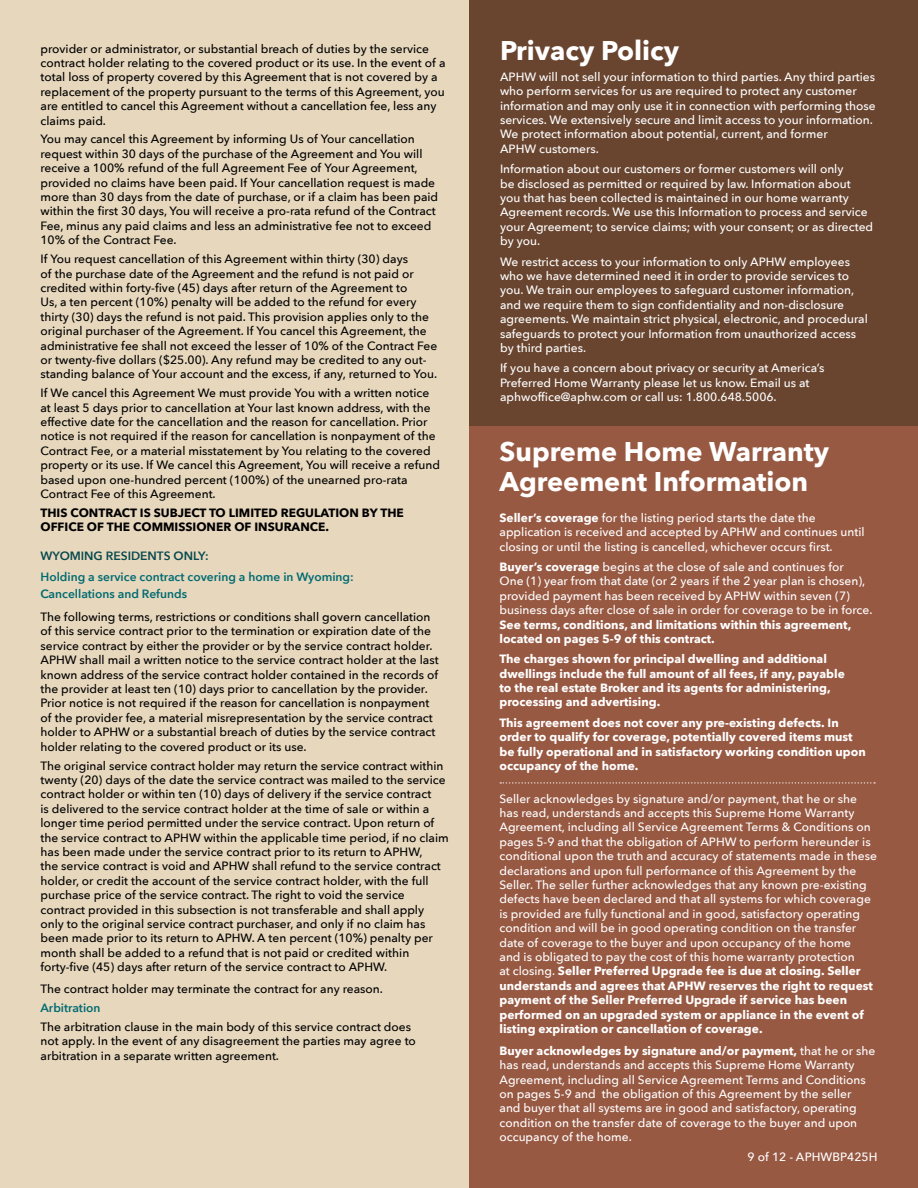
<style>
.page{position:relative;width:918px;height:1188px;background:#e7d7bd}
.page>*{position:absolute;margin:0;border:0;box-sizing:border-box;transform-origin:0 0}
.t1{font:700 27px/30px "Avenir Next";color:#fff}
.t2{font:500 12px/14.4px "Avenir Next";color:#000}
.t3{font:500 12px/14.4px "Avenir Next";color:#fff}
.t4{font:700 12px/14.4px "Avenir Next";color:#fff}
.t5{font:700 12px/14.4px "Avenir Next";color:#000}
.t6{font:600 12px/16.5px "Avenir Next";color:#006b71}
.t7{font:600 12px "Avenir Next";color:#07494d}
.s1{font-weight:700}
</style>
<div class="page">
<div style="left:469px;top:0;width:449px;height:1188px;background:#985943"></div>
<svg style="left:500px;top:782px;width:375px;height:2px"></svg>
<div style="left:469px;top:0;width:449px;height:426px;background:#694530"></div>
<p class="t2" style="left:40px;top:41px;width:407px">provider or administrator, or substantial breach of duties by the service contract holder relating to the covered product or its use. In the event of a total loss of property covered by this Agreement that is not covered by a replacement of the property pursuant to the terms of this Agreement, you are entitled to cancel this Agreement without a cancellation fee, less any claims paid.</p>
<p class="t2" style="left:40px;top:132px;width:399px">You may cancel this Agreement by informing Us of Your cancellation request within 30 days of the purchase of the Agreement and You will receive a 100% refund of the full Agreement Fee of Your Agreement, provided no claims have been paid. If Your cancellation request is made more than 30 days from the date of purchase, or if a claim has been paid within the first 30 days, You will receive a pro-rata refund of the Contract Fee, minus any paid claims and less an administrative fee not to exceed 10% of the Contract Fee.</p>
<p class="t2" style="left:40px;top:251px;width:398px">If You request cancellation of this Agreement within thirty (30) days<br>of the purchase date of the Agreement and the refund is not paid or credited within forty-five (45) days after return of the Agreement to<br>Us, a ten percent (10%) penalty will be added to the refund for every thirty (30) days the refund is not paid. This provision applies only to the original purchaser of the Agreement. If You cancel this Agreement, the administrative fee shall not exceed the lesser of 10% of the Contract Fee or twenty-five dollars ($25.00). Any refund may be credited to any out&shy;standing balance of Your account and the excess, if any, returned to You.</p>
<p class="t2" style="left:40px;top:385px;width:401px">If We cancel this Agreement We must provide You with a written notice at least 5 days prior to cancellation at Your last known address, with the effective date for the cancellation and the reason for cancellation. Prior notice is not required if the reason for cancellation is nonpayment of the Contract Fee, or a material misstatement by You relating to the covered property or its use. If We cancel this Agreement, You will receive a refund based upon one-hundred percent (100%) of the unearned pro-rata Contract Fee of this Agreement.</p>
<p class="t5" style="left:40px;top:505px;width:365px">THIS CONTRACT IS SUBJECT TO LIMITED REGULATION BY THE<br>OFFICE OF THE COMMISSIONER OF INSURANCE.</p>
<p class="t7" style="left:40px;top:546px;width:170px">WYOMING RESIDENTS ONLY:</p>
<p class="t6" style="left:40px;top:568px;width:315px">Holding a service contract covering a home in Wyoming:<br>Cancellations and Refunds</p>
<p class="t2" style="left:40px;top:609px;width:400px">The following terms, restrictions or conditions shall govern cancellation of this service contract prior to the termination or expiration date of the service contract by either the provider or by the service contract holder.<br>APHW shall mail a written notice to the service contract holder at the last known address of the service contract holder contained in the records of the provider at least ten (10) days prior to cancellation by the provider.<br>Prior notice is not required if the reason for cancellation is nonpayment of the provider fee, a material misrepresentation by the service contract holder to APHW or a substantial breach of duties by the service contract holder relating to the covered product or its use.</p>
<p class="t2" style="left:40px;top:758px;width:410px">The original service contract holder may return the service contract within twenty (20) days of the date the service contract was mailed to the service contract holder or within ten (10) days of delivery if the service contract<br>is delivered to the service contract holder at the time of sale or within a longer time period permitted under the service contract. Upon return of the service contract to APHW within the applicable time period, if no claim has been made under the service contract prior to its return to APHW,<br>the service contract is void and APHW shall refund to the service contract holder, or credit the account of the service contract holder, with the full purchase price of the service contract. The right to void the service contract provided in this subsection is not transferable and shall apply only to the original service contract purchaser, and only if no claim has been made prior to its return to APHW. A ten percent (10%) penalty per month shall be added to a refund that is not paid or credited within forty-five (45) days after return of the service contract to APHW.</p>
<p class="t2" style="left:40px;top:981px;width:344px">The contract holder may terminate the contract for any reason.</p>
<p class="t6" style="left:40px;top:999px;width:62px">Arbitration</p>
<p class="t2" style="left:40px;top:1019px;width:377px">The arbitration clause in the main body of this service contract does not apply. In the event of any disagreement the parties may agree to arbitration in a separate written agreement.</p>
<h1 class="t1" style="left:500px;top:36px;width:180px">Privacy Policy</h1>
<p class="t3" style="left:500px;top:69px;width:377px">APHW will not sell your information to third parties. Any third parties who perform services for us are required to protect any customer information and may only use it in connection with performing those services. We extensively secure and limit access to your information.<br>We protect information about potential, current, and former<br>APHW customers.</p>
<p class="t3" style="left:500px;top:162px;width:375px">Information about our customers or former customers will only<br>be disclosed as permitted or required by law. Information about you that has been collected is maintained in our home warranty Agreement records. We use this Information to process and service your Agreement; to service claims; with your consent; or as directed by you.</p>
<p class="t3" style="left:500px;top:254px;width:369px">We restrict access to your information to only APHW employees who we have determined need it in order to provide services to you. We train our employees to safeguard customer information, and we require them to sign confidentiality and non-disclosure agreements. We maintain strict physical, electronic, and procedural safeguards to protect your Information from unauthorized access by third parties.</p>
<p class="t3" style="left:500px;top:361px;width:326px">If you have a concern about privacy or security at America’s<br>Preferred Home Warranty please let us know. Email us at aphwoffice@aphw.com or call us: 1.800.648.5006.</p>
<h1 class="t1" style="left:500px;top:436px;width:331px">Supreme Home Warranty<br>Agreement Information</h1>
<p class="t3" style="left:500px;top:510px;width:367px"><span class="s1">Seller’s coverage</span> for the listing period starts the date the application is received and accepted by APHW and continues until closing or until the listing is cancelled, whichever occurs first.</p>
<p class="t3" style="left:500px;top:559px;width:375px"><span class="s1">Buyer’s coverage</span> begins at the close of sale and continues for<br>One (1) year from that date (or 2 years if the 2 year plan is chosen), provided payment has been received by APHW within seven (7) business days after close of sale in order for coverage to be in force.</p>
<p class="t4" style="left:500px;top:617px;width:353px">See terms, conditions, and limitations within this agreement, located on pages 5-9 of this contract.</p>
<p class="t4" style="left:500px;top:652px;width:347px">The charges shown for principal dwelling and additional dwellings include the full amount of all fees, if any, payable to the real estate Broker and its agents for administering, processing and advertising.</p>
<p class="t4" style="left:500px;top:715px;width:368px">This agreement does not cover any pre-existing defects. In order to qualify for coverage, potentially covered items must be fully operational and in satisfactory working condition upon occupancy of the home.</p>
<p class="t3" style="left:500px;top:791px;width:379px">Seller acknowledges by signature and/or payment, that he or she has read, understands and accepts this Supreme Home Warranty Agreement, including all Service Agreement Terms &amp; Conditions on pages 5-9 and that the obligation of APHW to perform hereunder is conditional upon the truth and accuracy of statements made in these declarations and upon full performance of this Agreement by the Seller. The seller further acknowledges that any known pre-existing defects have been declared and that all systems for which coverage is provided are fully functional and in good, satisfactory operating condition and will be in good operating condition on the transfer date of coverage to the buyer and upon occupancy of the home<br>and is obligated to pay the cost of this home warranty protection<br>at closing. <span class="s1">Seller Preferred Upgrade fee is due at closing. Seller understands and agrees that APHW reserves the right to request payment of the Seller Preferred Upgrade if service has been performed on an upgraded system or appliance in the event of listing expiration or cancellation of coverage.</span></p>
<p class="t3" style="left:500px;top:1043px;width:377px"><span class="s1">Buyer acknowledges by signature and/or payment,</span> that he or she has read, understands and accepts this Supreme Home Warranty Agreement, including all Service Agreement Terms and Conditions on pages 5-9 and the obligation of this Agreement by the seller and buyer that all systems are in good and satisfactory, operating condition on the transfer date of coverage to the buyer and upon occupancy of the home.</p>
<p class="t3" style="left:748px;top:1149px;width:131px">9 of 12 - APHWBP425H</p>
</div>
